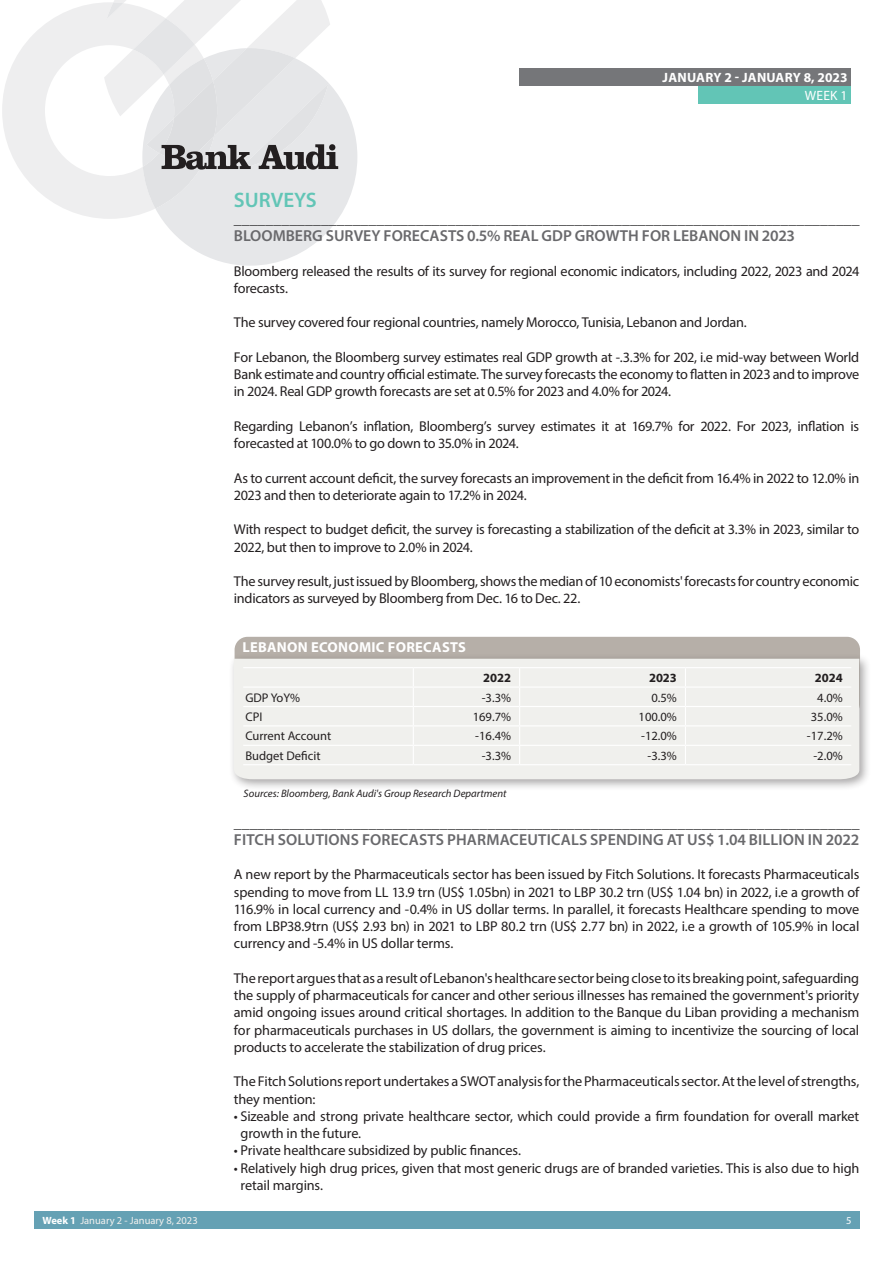
<style>
.page{position:relative;width:893px;height:1263px;background:#fff}
.page>*{position:absolute;margin:0;border:0;box-sizing:border-box;transform-origin:0 0}
.t1{font:600 21px "Myriad Pro";color:#62c5b6}
.t2{font:600 15.9px "Myriad Pro";color:#69696c}
.t3{font:15.75px "Myriad Pro";color:#3e3e3f}
.t4{font:700 14.4px "Myriad Pro";letter-spacing:.02em;color:#fff}
.t5{font:14.25px/17.2px "Myriad Pro";letter-spacing:-.015em;color:#231f20}
.t6{font:700 13.5px "Myriad Pro";letter-spacing:.02em;color:#fff}
.t7{font:13.5px "Myriad Pro";color:#fff}
.t8{font:12.6px "Myriad Pro";color:#231f20}
.t9{font:700 12.6px "Myriad Pro";color:#231f20}
.t10{font:italic 10.8px "Myriad Pro";color:#231f20}
.t11{font:10.5px "Myriad Pro";color:#f1f0ee}
.t12{font:10.5px "Myriad Pro";color:#fff}
.s1{font-weight:700;color:#fff}
</style>
<div class="page">
<div style="left:519px;top:68px;width:331px;height:17px;background:#757679"></div>
<div style="left:34px;top:1212px;width:826px;height:17px;background:#65a1b4"></div>
<div style="left:698px;top:86px;width:152px;height:17px;background:#62c5b6"></div>
<svg style="left:162px;top:95px;width:195px;height:171px;fill:#e6e7e9"></svg>
<svg style="left:2px;top:0;width:336px;height:219px"></svg>
<div style="left:235px;top:637px;width:625px;height:79px;background:#b6afa8;border-radius:13px"></div>
<div style="left:228px;top:653px;width:643px;height:138px;background:#231f20;opacity:.4"></div>
<div style="left:234px;top:659px;width:625px;height:120px;background:#f0f0ed"></div>
<hr style="left:243px;top:667px;width:170px;height:1px;background:#fff">
<hr style="left:413px;top:667px;width:107px;height:1px;background:#fff">
<hr style="left:520px;top:667px;width:165px;height:1px;background:#fff">
<hr style="left:685px;top:667px;width:166px;height:1px;background:#fff">
<hr style="left:243px;top:686px;width:170px;height:2px;background:#fff">
<hr style="left:413px;top:686px;width:107px;height:2px;background:#fff">
<hr style="left:520px;top:686px;width:165px;height:2px;background:#fff">
<hr style="left:685px;top:686px;width:166px;height:2px;background:#fff">
<hr style="left:243px;top:706px;width:170px;height:1px;background:#fff">
<hr style="left:413px;top:706px;width:107px;height:1px;background:#fff">
<hr style="left:520px;top:706px;width:165px;height:1px;background:#fff">
<hr style="left:685px;top:706px;width:166px;height:1px;background:#fff">
<hr style="left:243px;top:725px;width:170px;height:1px;background:#fff">
<hr style="left:413px;top:725px;width:107px;height:1px;background:#fff">
<hr style="left:520px;top:725px;width:165px;height:1px;background:#fff">
<hr style="left:685px;top:725px;width:166px;height:1px;background:#fff">
<hr style="left:243px;top:745px;width:170px;height:1px;background:#fff">
<hr style="left:413px;top:745px;width:107px;height:1px;background:#fff">
<svg style="left:413px;top:668px;width:1px;height:96px"></svg>
<hr style="left:520px;top:745px;width:165px;height:1px;background:#fff">
<svg style="left:519px;top:668px;width:1px;height:96px"></svg>
<hr style="left:685px;top:745px;width:166px;height:1px;background:#fff">
<svg style="left:685px;top:668px;width:1px;height:96px"></svg>
<hr style="left:243px;top:764px;width:170px;height:1px;background:#fff">
<hr style="left:413px;top:764px;width:107px;height:1px;background:#fff">
<hr style="left:520px;top:764px;width:165px;height:1px;background:#fff">
<hr style="left:685px;top:764px;width:166px;height:1px;background:#fff">
<p class="t6" style="left:663px;top:68px;width:186px">JANUARY 2 - JANUARY 8, 2023</p>
<p class="t7" style="left:805px;top:87px;width:44px">WEEK 1</p>
<h1 class="t1" style="left:234px;top:186px;width:84px">SURVEYS</h1>
<p class="t3" style="left:234px;top:209px;width:627px">_______________________________________________________________________________</p>
<p class="t2" style="left:234px;top:226px;width:563px">BLOOMBERG SURVEY FORECASTS 0.5% REAL GDP GROWTH FOR LEBANON IN 2023</p>
<p class="t5" style="left:234px;top:262px;width:627px">Bloomberg released the results of its survey for regional economic indicators, including 2022, 2023 and 2024 forecasts.</p>
<p class="t5" style="left:234px;top:314px;width:514px">The survey covered four regional countries, namely Morocco, Tunisia, Lebanon and Jordan.</p>
<p class="t5" style="left:234px;top:348px;width:627px;text-align:justify">For Lebanon, the Bloomberg survey estimates real GDP growth at -.3.3% for 202, i.e mid-way between World Bank estimate and country official estimate. The survey forecasts the economy to flatten in 2023 and to improve in 2024. Real GDP growth forecasts are set at 0.5% for 2023 and 4.0% for 2024.</p>
<p class="t5" style="left:234px;top:417px;width:627px">Regarding Lebanon’s inflation, Bloomberg’s survey estimates it at 169.7% for 2022. For 2023, inflation is forecasted at 100.0% to go down to 35.0% in 2024.</p>
<p class="t5" style="left:234px;top:469px;width:627px">As to current account deficit, the survey forecasts an improvement in the deficit from 16.4% in 2022 to 12.0% in<br>2023 and then to deteriorate again to 17.2% in 2024.</p>
<p class="t5" style="left:234px;top:521px;width:627px">With respect to budget deficit, the survey is forecasting a stabilization of the deficit at 3.3% in 2023, similar to<br>2022, but then to improve to 2.0% in 2024.</p>
<p class="t5" style="left:234px;top:572px;width:627px">The survey result, just issued by Bloomberg, shows the median of 10 economists' forecasts for country economic indicators as surveyed by Bloomberg from Dec. 16 to Dec. 22.</p>
<p class="t4" style="left:242px;top:638px;width:225px">LEBANON ECONOMIC FORECASTS</p>
<p class="t9" style="left:483px;top:670px;width:29px">2022</p>
<p class="t9" style="left:649px;top:670px;width:29px">2023</p>
<p class="t9" style="left:815px;top:670px;width:29px">2024</p>
<p class="t8" style="left:245px;top:689px;width:56px">GDP YoY%</p>
<p class="t8" style="left:482px;top:689px;width:31px">-3.3%</p>
<p class="t8" style="left:651px;top:689px;width:27px">0.5%</p>
<p class="t8" style="left:817px;top:689px;width:27px">4.0%</p>
<p class="t8" style="left:245px;top:709px;width:19px">CPI</p>
<p class="t8" style="left:473px;top:709px;width:40px">169.7%</p>
<p class="t8" style="left:638px;top:709px;width:40px">100.0%</p>
<p class="t8" style="left:811px;top:709px;width:33px">35.0%</p>
<p class="t8" style="left:245px;top:728px;width:87px">Current Account</p>
<p class="t8" style="left:475px;top:728px;width:37px">-16.4%</p>
<p class="t8" style="left:641px;top:728px;width:37px">-12.0%</p>
<p class="t8" style="left:807px;top:728px;width:37px">-17.2%</p>
<p class="t8" style="left:245px;top:748px;width:77px">Budget Deficit</p>
<p class="t8" style="left:482px;top:748px;width:31px">-3.3%</p>
<p class="t8" style="left:648px;top:748px;width:31px">-3.3%</p>
<p class="t8" style="left:813px;top:748px;width:31px">-2.0%</p>
<p class="t10" style="left:244px;top:786px;width:264px">Sources: Bloomberg, Bank Audi's Group Research Department</p>
<p class="t3" style="left:234px;top:813px;width:627px">_______________________________________________________________________________</p>
<p class="t2" style="left:234px;top:829px;width:627px">FITCH SOLUTIONS FORECASTS PHARMACEUTICALS SPENDING AT US$ 1.04 BILLION IN 2022</p>
<p class="t5" style="left:234px;top:866px;width:627px;text-align:justify">A new report by the Pharmaceuticals sector has been issued by Fitch Solutions. It forecasts Pharmaceuticals spending to move from LL 13.9 trn (US$ 1.05bn) in 2021 to LBP 30.2 trn (US$ 1.04 bn) in 2022, i.e a growth of 116.9% in local currency and -0.4% in US dollar terms. In parallel, it forecasts Healthcare spending to move from LBP38.9trn (US$ 2.93 bn) in 2021 to LBP 80.2 trn (US$ 2.77 bn) in 2022, i.e a growth of 105.9% in local currency and -5.4% in US dollar terms.</p>
<p class="t5" style="left:234px;top:969px;width:627px;text-align:justify">The report argues that as a result of Lebanon's healthcare sector being close to its breaking point, safeguarding the supply of pharmaceuticals for cancer and other serious illnesses has remained the government's priority amid ongoing issues around critical shortages. In addition to the Banque du Liban providing a mechanism for pharmaceuticals purchases in US dollars, the government is aiming to incentivize the sourcing of local products to accelerate the stabilization of drug prices.</p>
<p class="t5" style="left:234px;top:1073px;width:627px">The Fitch Solutions report undertakes a SWOT analysis for the Pharmaceuticals sector. At the level of strengths, they mention:</p>
<p class="t5" style="left:241px;top:1107px;width:620px;text-indent:-7px">• Sizeable and strong private healthcare sector, which could provide a firm foundation for overall market growth in the future.</p>
<p class="t5" style="left:234px;top:1142px;width:289px">• Private healthcare subsidized by public finances.</p>
<p class="t5" style="left:241px;top:1159px;width:620px;text-indent:-7px">• Relatively high drug prices, given that most generic drugs are of branded varieties. This is also due to high retail margins.</p>
<p class="t11" style="left:43px;top:1214px;width:157px"><span class="s1">Week 1</span> January 2 - January 8, 2023</p>
<p class="t12" style="left:846px;top:1213px;width:7px">5</p>
</div>
